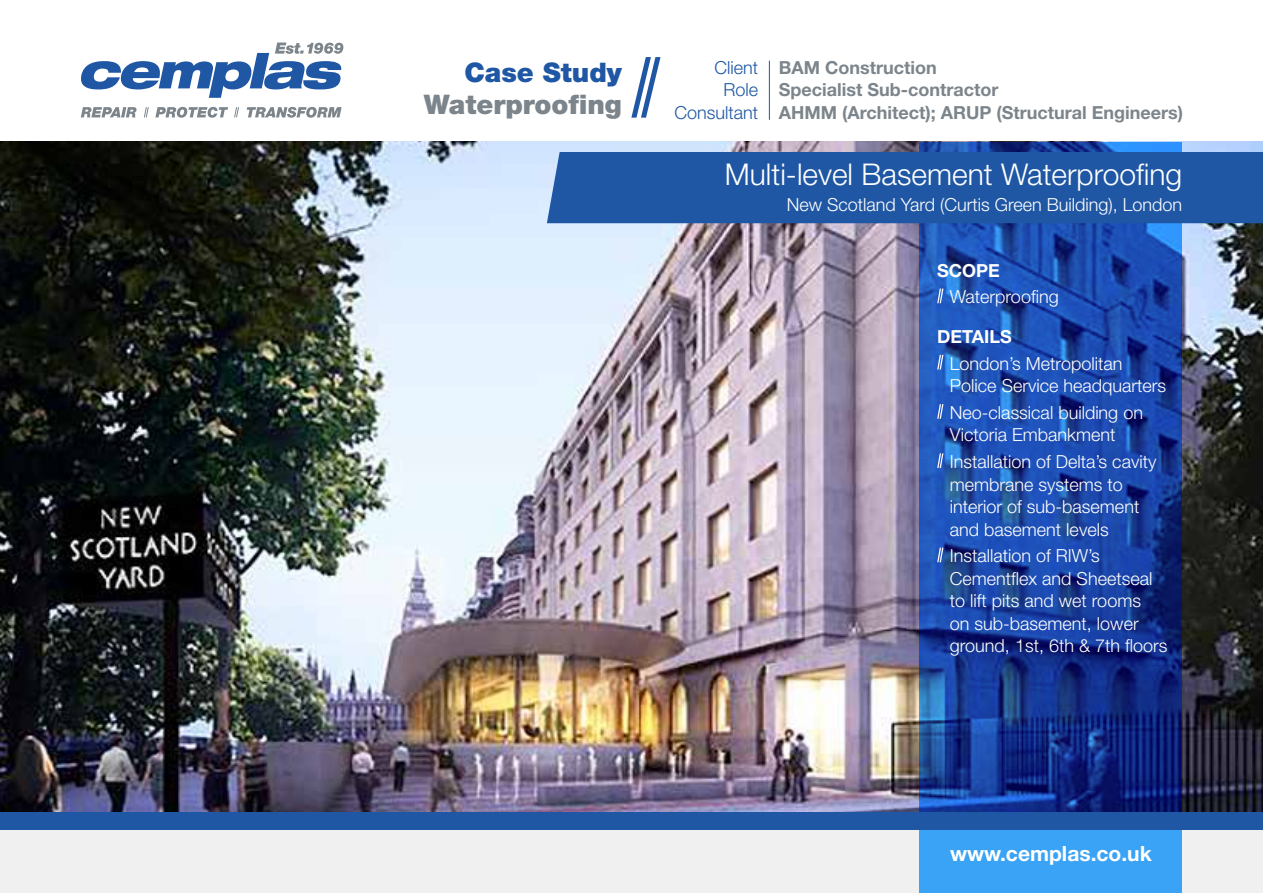
<style>
.page{position:relative;width:1263px;height:893px;background:#fff}
.page>*{position:absolute;margin:0;border:0;box-sizing:border-box;transform-origin:0 0}
.t1{font:300 30px "Helvetica Neue LT Std";color:#fff}
.t2{font:900 27px "Helvetica Neue LT Std";color:#7c858b}
.t3{font:900 27px "Helvetica Neue LT Std";color:#1f57a4}
.t4{font:700 21px "Helvetica Neue LT Std";color:#fff}
.t5{font:300 18px/22.5px "Helvetica Neue LT Std";color:#fff}
.t6{font:700 18px/22.5px "Helvetica Neue LT Std";color:#7c858b}
.t7{font:300 18px/22.5px "Helvetica Neue LT Std";color:#1f57a4;text-align:right}
.t8{font:700 18px "Helvetica Neue LT Std";color:#fff}
</style>
<div class="page">
<img style="left:0;top:142px;width:1263px;height:670px">
<div style="left:0;top:829px;width:1263px;height:64px;background:#f0f0f0"></div>
<svg style="left:81px;top:107px;width:56px;height:10px"></svg>
<svg style="left:155px;top:107px;width:73px;height:11px"></svg>
<svg style="left:247px;top:107px;width:95px;height:11px"></svg>
<svg style="left:81px;top:43px;width:262px;height:55px"></svg>
<svg style="left:144px;top:107px;width:5px;height:10px"></svg>
<svg style="left:234px;top:107px;width:5px;height:10px"></svg>
<svg style="left:919px;top:142px;width:263px;height:751px;background:#1c4ca8"></svg>
<svg style="left:937px;top:289px;width:6px;height:14px"></svg>
<svg style="left:937px;top:355px;width:6px;height:14px"></svg>
<svg style="left:937px;top:404px;width:6px;height:15px"></svg>
<svg style="left:937px;top:453px;width:6px;height:15px"></svg>
<svg style="left:937px;top:548px;width:6px;height:14px"></svg>
<div style="left:0;top:812px;width:1263px;height:17px;background:#1f57a4"></div>
<div style="left:547px;top:152px;width:716px;height:71px;background:#1f57a4"></div>
<svg style="left:631px;top:57px;width:29px;height:61px"></svg>
<hr style="left:769px;top:61px;width:1px;height:59px;background:#1f57a4">
<h2 class="t3" style="left:464px;top:57px;width:159px">Case Study</h2>
<h2 class="t2" style="left:424px;top:88px;width:200px">Waterproofing</h2>
<p class="t7" style="left:674px;top:55px;width:85px">Client<br>Role<br>Consultant</p>
<p class="t6" style="left:779px;top:55px;width:406px">BAM Construction<br>Specialist Sub-contractor<br>AHMM (Architect); ARUP (Structural Engineers)</p>
<h1 class="t1" style="left:725px;top:156px;width:459px">Multi-level Basement Waterproofing</h1>
<p class="t5" style="left:787px;top:193px;width:397px">New Scotland Yard (Curtis Green Building), London</p>
<p class="t8" style="left:937px;top:259px;width:64px">SCOPE</p>
<p class="t5" style="left:950px;top:285px;width:110px">Waterproofing</p>
<p class="t8" style="left:937px;top:325px;width:76px">DETAILS</p>
<p class="t5" style="left:950px;top:351px;width:218px">London’s Metropolitan<br>Police Service headquarters</p>
<p class="t5" style="left:950px;top:401px;width:195px">Neo-classical building on<br>Victoria Embankment</p>
<p class="t5" style="left:950px;top:450px;width:208px">Installation of Delta’s cavity membrane systems to interior of sub-basement and basement levels</p>
<p class="t5" style="left:950px;top:544px;width:219px">Installation of RIW’s<br>Cementflex and Sheetseal to lift pits and wet rooms<br>on sub-basement, lower ground, 1st, 6th &amp; 7th floors</p>
<p class="t4" style="left:950px;top:841px;width:203px">www.cemplas.co.uk</p>
</div>
